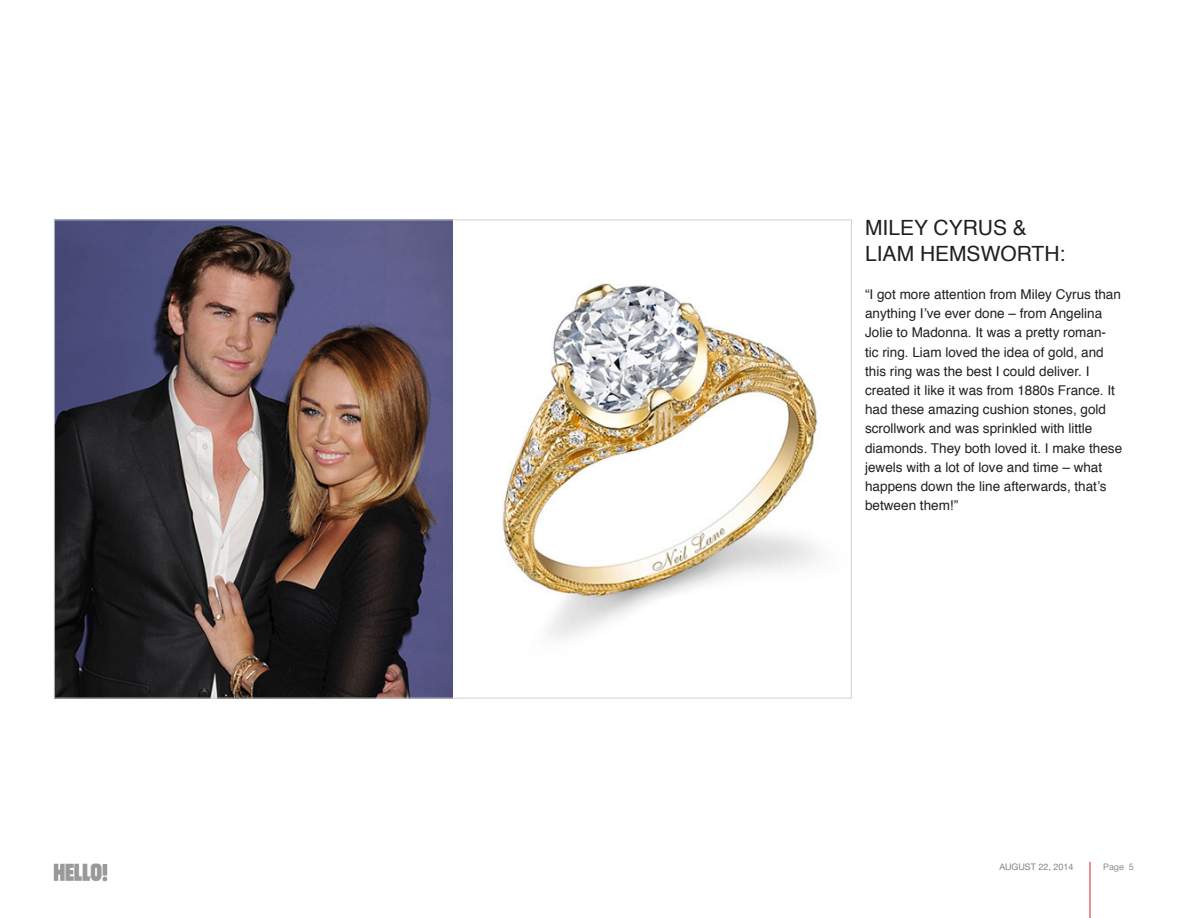
<style>
.page{position:relative;width:1188px;height:918px;background:#fff}
.page>*{position:absolute;margin:0;border:0;box-sizing:border-box;transform-origin:0 0}
.t1{font:21px "Helvetica";color:#231f20}
.t2{font:13.5px/19.2px "Helvetica";color:#231f20}
.t3{font:9px "Helvetica Neue";color:#818285}
.t4{font:9px "Helvetica Neue";color:#8a8c8f}
</style>
<div class="page">
<hr style="left:1090px;top:862px;width:1px;height:56px;background:#d1232a">
<img style="left:53px;top:863px;width:55px;height:19px">
<img style="left:56px;top:222px;width:762px;height:474px">
<p class="t1" style="left:865px;top:212px;width:163px">MILEY CYRUS &amp;</p>
<p class="t1" style="left:865px;top:237px;width:202px">LIAM HEMSWORTH:</p>
<p class="t2" style="left:865px;top:285px;width:259px">“I got more attention from Miley Cyrus than anything I’ve ever done – from Angelina Jolie to Madonna. It was a pretty roman&shy;tic ring. Liam loved the idea of gold, and this ring was the best I could deliver. I created it like it was from 1880s France. It had these amazing cushion stones, gold scrollwork and was sprinkled with little diamonds. They both loved it. I make these jewels with a lot of love and time – what happens down the line afterwards, that’s between them!”</p>
<p class="t3" style="left:999px;top:860px;width:76px">AUGUST 22, 2014</p>
<p class="t4" style="left:1103px;top:860px;width:32px">Page 5</p>
</div>
